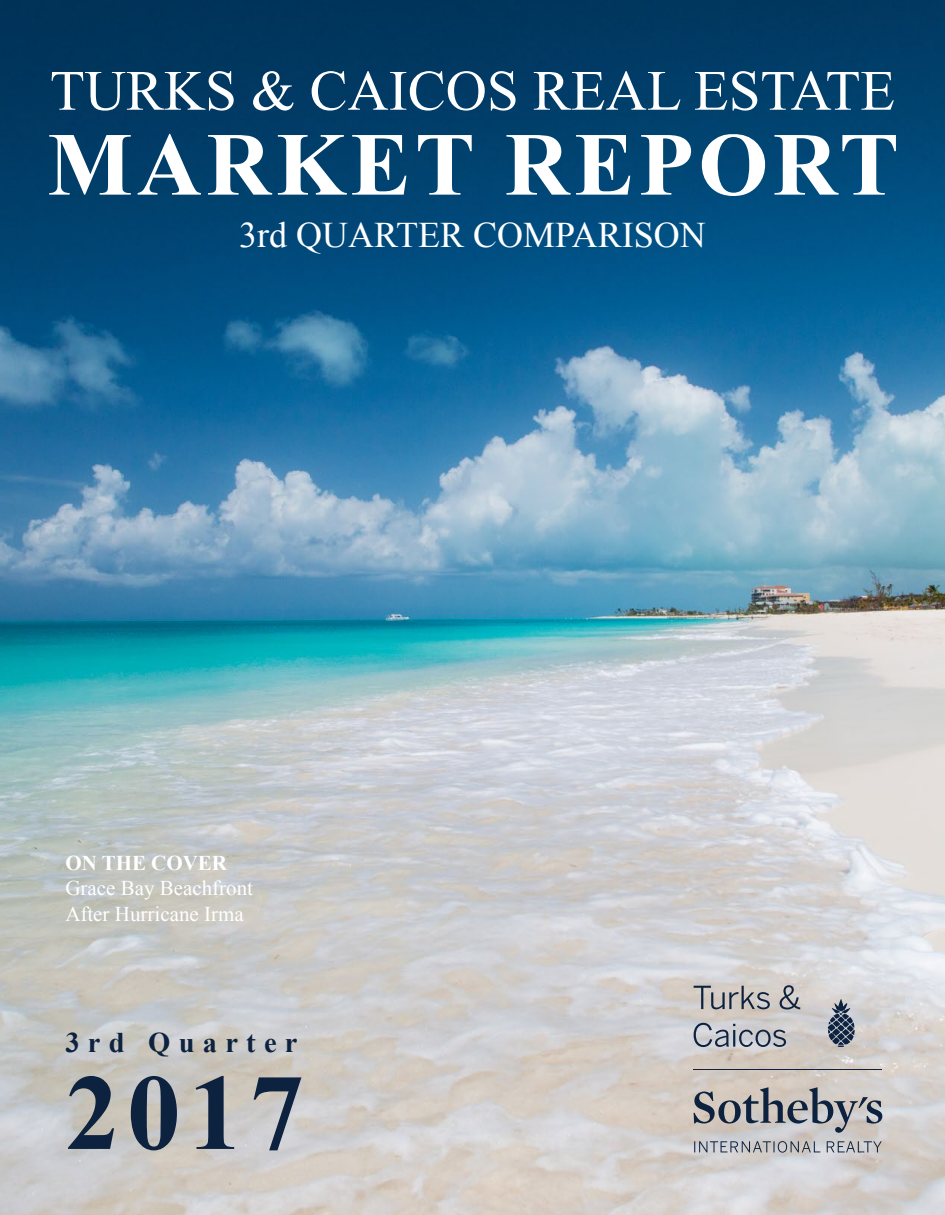
<style>
.page{position:relative;width:945px;height:1215px;background:#fff}
.page>*{position:absolute;margin:0;border:0;box-sizing:border-box;transform-origin:0 0}
.t1{font:700 108px "Times New Roman";color:#0d223f}
.t2{font:700 90px "Times New Roman";letter-spacing:.05em;color:#fff}
.t3{font:57px "Times New Roman";color:#fff}
.t4{font:36px "Times New Roman";color:#fff}
.t5{font:700 28.5px "Times New Roman";letter-spacing:.29em;color:#0d223f}
.t6{font:21px/25.2px "Times New Roman";color:#fff}
.t7{font:700 21px "Times New Roman";color:#fff}
</style>
<div class="page">
<img style="left:0;top:0;width:945px;height:1215px">
<hr style="left:693px;top:1069px;width:189px;height:1px;background:#0d223f">
<svg style="left:694px;top:1087px;width:188px;height:46px"></svg>
<svg style="left:694px;top:1141px;width:188px;height:12px"></svg>
<svg style="left:694px;top:986px;width:76px;height:23px"></svg>
<svg style="left:780px;top:985px;width:20px;height:25px"></svg>
<svg style="left:694px;top:1023px;width:92px;height:24px"></svg>
<svg style="left:826px;top:999px;width:29px;height:48px"></svg>
<h3 class="t3" style="left:50px;top:52px;width:847px">TURKS &amp; CAICOS REAL ESTATE</h3>
<h2 class="t2" style="left:47px;top:102px;width:853px">MARKET REPORT</h2>
<h3 class="t4" style="left:239px;top:210px;width:468px">3rd QUARTER COMPARISON</h3>
<p class="t7" style="left:65px;top:849px;width:163px">ON THE COVER</p>
<p class="t6" style="left:65px;top:876px;width:189px">Grace Bay Beachfront<br>After Hurricane Irma</p>
<h3 class="t5" style="left:65px;top:1023px;width:234px">3rd Quarter</h3>
<h1 class="t1" style="left:65px;top:1038px;width:240px">2017</h1>
</div>
